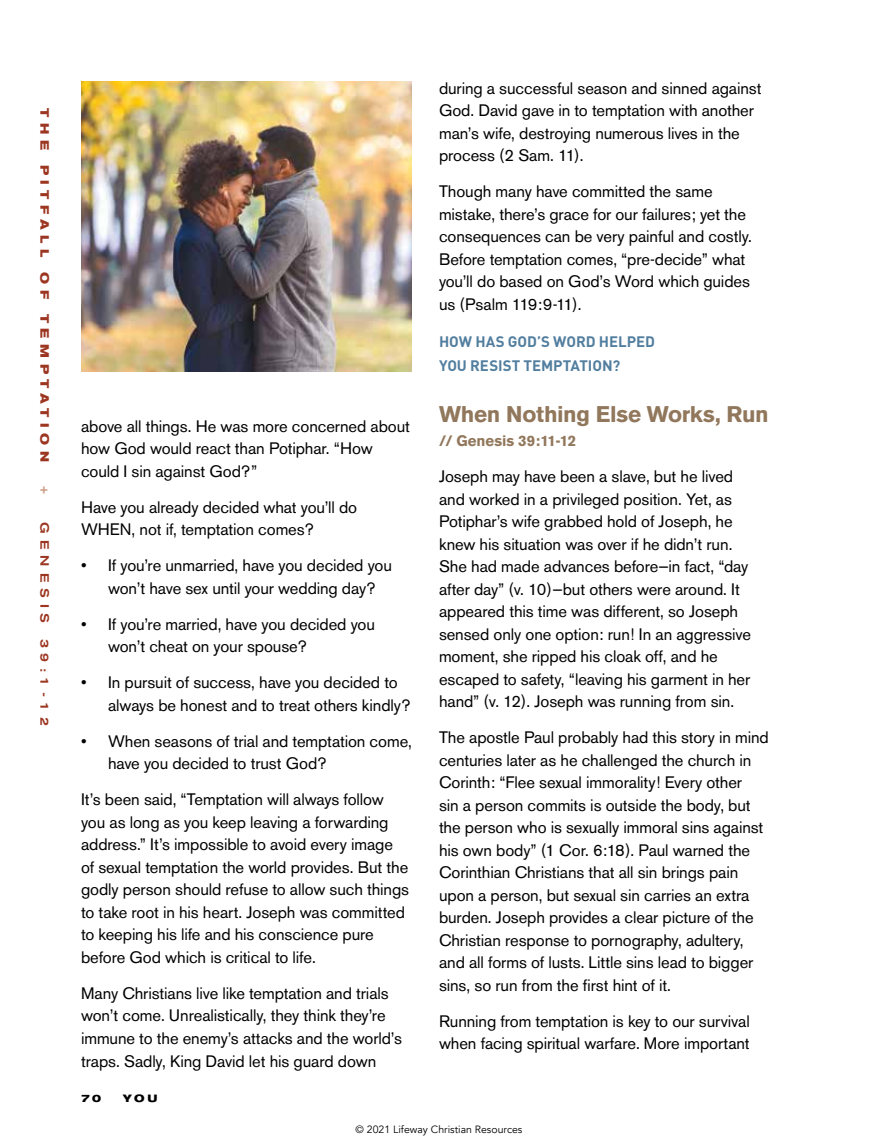
<style>
.page{position:relative;width:878px;height:1148px;background:#fff}
.page>*{position:absolute;margin:0;border:0;box-sizing:border-box;transform-origin:0 0}
.t1{font:700 22.5px "Akzidenz Grotesk BE";letter-spacing:-.015em;color:#91775b}
.t2{font:16.5px/22.5px "Akzidenz Grotesk BE";letter-spacing:-.005em;color:#000}
.t3{font:700 15px/24px "DIN";color:#527e9f}
.t4{font:700 15px "Akzidenz Grotesk BE";letter-spacing:-.005em;color:#91775b}
.t5{font:700 expanded 12px "Akzidenz Grotesk BE";letter-spacing:.455em;color:#9c3621}
.t6{font:500 expanded 12px "Akzidenz Grotesk BE";letter-spacing:.48em;color:#9c3621}
.t7{font:700 expanded 12px "Akzidenz Grotesk BE";color:#cf9e87}
.t8{font:10.5px "Avenir";color:#000}
.t9{font:700 expanded 10.5px "Akzidenz Grotesk BE";color:#000}
</style>
<div class="page">
<img style="left:81px;top:81px;width:331px;height:291px">
<p class="t5" style="left:52px;top:108px;width:43px;rotate:90deg">THE</p>
<p class="t5" style="left:52px;top:165px;width:94px;rotate:90deg">PITFALL</p>
<p class="t5" style="left:52px;top:272px;width:28px;rotate:90deg">O F</p>
<p class="t5" style="left:52px;top:314px;width:149px;rotate:90deg">TEMPTATION</p>
<p class="t7" style="left:52px;top:486px;width:10px;rotate:90deg">+</p>
<p class="t6" style="left:52px;top:522px;width:102px;rotate:90deg">GENESIS</p>
<p class="t6" style="left:52px;top:638px;width:89px;rotate:90deg">39:1-12</p>
<p class="t2" style="left:81px;top:414px;width:330px">above all things. He was more concerned about how God would react than Potiphar. “How could I sin against God?”</p>
<p class="t2" style="left:81px;top:495px;width:278px">Have you already decided what you’ll do<br>WHEN, not if, temptation comes?</p>
<p class="t2" style="left:108px;top:554px;width:285px;text-indent:-27px">• If you’re unmarried, have you decided you won’t have sex until your wedding day?</p>
<p class="t2" style="left:108px;top:612px;width:268px;text-indent:-27px">• If you’re married, have you decided you won’t cheat on your spouse?</p>
<p class="t2" style="left:108px;top:671px;width:304px;text-indent:-27px">• In pursuit of success, have you decided to always be honest and to treat others kindly?</p>
<p class="t2" style="left:108px;top:729px;width:305px;text-indent:-27px">• When seasons of trial and temptation come, have you decided to trust God?</p>
<p class="t2" style="left:81px;top:788px;width:329px">It’s been said, “Temptation will always follow you as long as you keep leaving a forwarding address.” It’s impossible to avoid every image of sexual temptation the world provides. But the godly person should refuse to allow such things to take root in his heart. Joseph was committed to keeping his life and his conscience pure before God which is critical to life.</p>
<p class="t2" style="left:81px;top:982px;width:322px">Many Christians live like temptation and trials won’t come. Unrealistically, they think they’re immune to the enemy’s attacks and the world’s traps. Sadly, King David let his guard down</p>
<p class="t9" style="left:81px;top:1092px;width:22px">70</p>
<p class="t9" style="left:123px;top:1092px;width:36px">YOU</p>
<p class="t2" style="left:439px;top:77px;width:324px">during a successful season and sinned against God. David gave in to temptation with another man’s wife, destroying numerous lives in the process (2 Sam. 11).</p>
<p class="t2" style="left:439px;top:180px;width:314px">Though many have committed the same mistake, there’s grace for our failures; yet the consequences can be very painful and costly.<br>Before temptation comes, “pre-decide” what you’ll do based on God’s Word which guides us (Psalm 119:9-11).</p>
<p class="t3" style="left:439px;top:329px;width:217px">HOW HAS GOD’S WORD HELPED<br>YOU RESIST TEMPTATION?</p>
<h1 class="t1" style="left:439px;top:401px;width:331px">When Nothing Else Works, Run</h1>
<p class="t4" style="left:439px;top:432px;width:139px">// Genesis 39:11-12</p>
<p class="t2" style="left:439px;top:465px;width:313px">Joseph may have been a slave, but he lived and worked in a privileged position. Yet, as Potiphar’s wife grabbed hold of Joseph, he knew his situation was over if he didn’t run.<br>She had made advances before—in fact, “day after day” (v. 10)—but others were around. It appeared this time was different, so Joseph sensed only one option: run! In an aggressive moment, she ripped his cloak off, and he escaped to safety, “leaving his garment in her hand” (v. 12). Joseph was running from sin.</p>
<p class="t2" style="left:439px;top:726px;width:331px">The apostle Paul probably had this story in mind centuries later as he challenged the church in Corinth: “Flee sexual immorality! Every other<br>sin a person commits is outside the body, but the person who is sexually immoral sins against his own body” (1 Cor. 6:18). Paul warned the Corinthian Christians that all sin brings pain upon a person, but sexual sin carries an extra burden. Joseph provides a clear picture of the Christian response to pornography, adultery, and all forms of lusts. Little sins lead to bigger sins, so run from the first hint of it.</p>
<p class="t2" style="left:439px;top:1010px;width:312px">Running from temptation is key to our survival when facing spiritual warfare. More important</p>
<p class="t8" style="left:355px;top:1122px;width:168px">© 2021 Lifeway Christian Resources</p>
</div>
